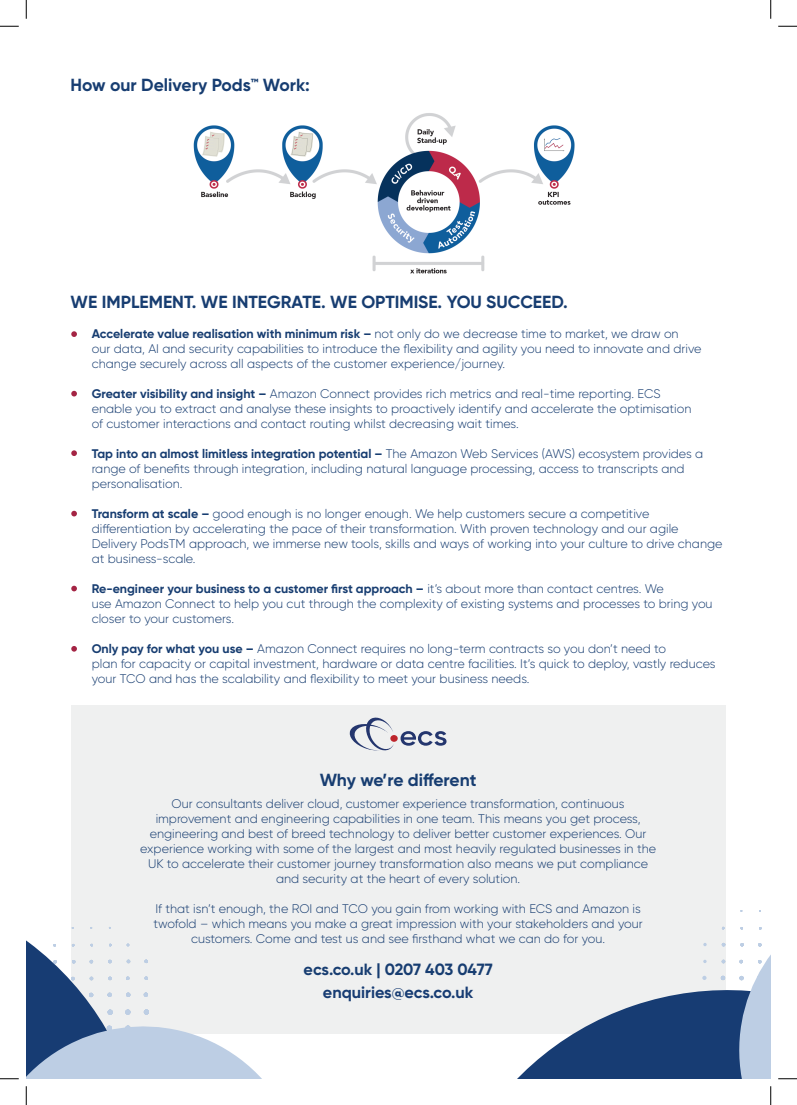
<style>
.page{position:relative;width:797px;height:1105px;background:#fff}
.page>*{position:absolute;margin:0;border:0;box-sizing:border-box;transform-origin:0 0}
.t1{font:700 17.5px "Gilroy";color:#173d71}
.t2{font:700 16.25px "Gilroy";letter-spacing:-.01em;color:#173d71}
.t3{font:700 16.25px "Gilroy";color:#173c73}
.t4{font:300 12.5px/15px "Gilroy";color:#173d71}
.t5{font:700 12.5px "Gilroy";color:#173d71}
.s1{font-weight:300}
.s2{font-weight:700}
</style>
<div class="page">
<div style="left:71px;top:705px;width:654px;height:329px;background:#eff0f0"></div>
<svg style="left:400px;top:731px;width:46px;height:15px"></svg>
<div style="left:390px;top:735px;width:8px;height:7px;background:#bd242b;border-radius:50%"></div>
<svg style="left:349px;top:717px;width:45px;height:34px"></svg>
<svg style="left:517px;top:991px;width:185px;height:88px;fill:#173c73"></svg>
<svg style="left:702px;top:869px;width:68px;height:210px"></svg>
<svg style="left:26px;top:927px;width:236px;height:152px"></svg>
<svg style="left:71px;top:331px;width:6px;height:6px"></svg>
<svg style="left:71px;top:391px;width:6px;height:5px"></svg>
<svg style="left:71px;top:450px;width:6px;height:6px"></svg>
<svg style="left:71px;top:511px;width:6px;height:5px"></svg>
<svg style="left:71px;top:586px;width:6px;height:5px"></svg>
<svg style="left:71px;top:646px;width:6px;height:6px"></svg>
<img style="left:193px;top:113px;width:382px;height:161px">
<svg style="left:0;top:25px;width:19px;height:2px"></svg>
<svg style="left:778px;top:25px;width:19px;height:2px"></svg>
<svg style="left:0;top:1078px;width:19px;height:1px"></svg>
<svg style="left:778px;top:1078px;width:19px;height:1px"></svg>
<svg style="left:25px;top:0;width:2px;height:19px"></svg>
<svg style="left:25px;top:1086px;width:2px;height:19px"></svg>
<svg style="left:770px;top:0;width:1px;height:19px"></svg>
<svg style="left:770px;top:1086px;width:1px;height:19px"></svg>
<p class="t1" style="left:71px;top:74px;width:241px">How our Delivery Pods™ Work:</p>
<p class="t1" style="left:71px;top:291px;width:498px">WE IMPLEMENT. WE INTEGRATE. WE OPTIMISE. YOU SUCCEED.</p>
<p class="t5" style="left:92px;top:326px;width:588px">Accelerate value realisation with minimum risk – <span class="s1">not only do we decrease time to market, we draw on</span></p>
<p class="t4" style="left:92px;top:341px;width:611px">our data, AI and security capabilities to introduce the flexibility and agility you need to innovate and drive change securely across all aspects of the customer experience/journey.</p>
<p class="t4" style="left:92px;top:386px;width:570px"><span class="s2">Greater visibility and insight –</span> Amazon Connect provides rich metrics and real-time reporting. ECS</p>
<p class="t4" style="left:92px;top:401px;width:601px">enable you to extract and analyse these insights to proactively identify and accelerate the optimisation</p>
<p class="t4" style="left:92px;top:416px;width:428px">of customer interactions and contact routing whilst decreasing wait times.</p>
<p class="t4" style="left:92px;top:446px;width:613px"><span class="s2">Tap into an almost limitless integration potential –</span> The Amazon Web Services (AWS) ecosystem provides a range of benefits through integration, including natural language processing, access to transcripts and</p>
<p class="t4" style="left:92px;top:476px;width:92px">personalisation.</p>
<p class="t4" style="left:92px;top:506px;width:559px"><span class="s2">Transform at scale –</span> good enough is no longer enough. We help customers secure a competitive</p>
<p class="t4" style="left:92px;top:521px;width:588px">differentiation by accelerating the pace of their transformation. With proven technology and our agile</p>
<p class="t4" style="left:92px;top:536px;width:632px">Delivery PodsTM approach, we immerse new tools, skills and ways of working into your culture to drive change</p>
<p class="t4" style="left:92px;top:551px;width:105px">at business-scale.</p>
<p class="t5" style="left:92px;top:581px;width:573px">Re-engineer your business to a customer first approach – <span class="s1">it’s about more than contact centres. We</span></p>
<p class="t4" style="left:92px;top:596px;width:622px">use Amazon Connect to help you cut through the complexity of existing systems and processes to bring you closer to your customers.</p>
<p class="t4" style="left:92px;top:641px;width:576px"><span class="s2">Only pay for what you use –</span> Amazon Connect requires no long-term contracts so you don’t need to</p>
<p class="t4" style="left:92px;top:656px;width:625px">plan for capacity or capital investment, hardware or data centre facilities. It’s quick to deploy, vastly reduces your TCO and has the scalability and flexibility to meet your business needs.</p>
<p class="t1" style="left:320px;top:769px;width:158px">Why we’re different</p>
<p class="t4" style="left:140px;top:796px;width:517px;text-align:center">Our consultants deliver cloud, customer experience transformation, continuous improvement and engineering capabilities in one team. This means you get process, engineering and best of breed technology to deliver better customer experiences. Our experience working with some of the largest and most heavily regulated businesses in the UK to accelerate their customer journey transformation also means we put compliance and security at the heart of every solution.</p>
<p class="t4" style="left:153px;top:901px;width:491px;text-align:center">If that isn’t enough, the ROI and TCO you gain from working with ECS and Amazon is twofold – which means you make a great impression with your stakeholders and your customers. Come and test us and see firsthand what we can do for you.</p>
<p class="t2" style="left:303px;top:959px;width:190px">ecs.co.uk | 0207 403 0477</p>
<p class="t3" style="left:323px;top:982px;width:152px">enquiries@ecs.co.uk</p>
</div>
